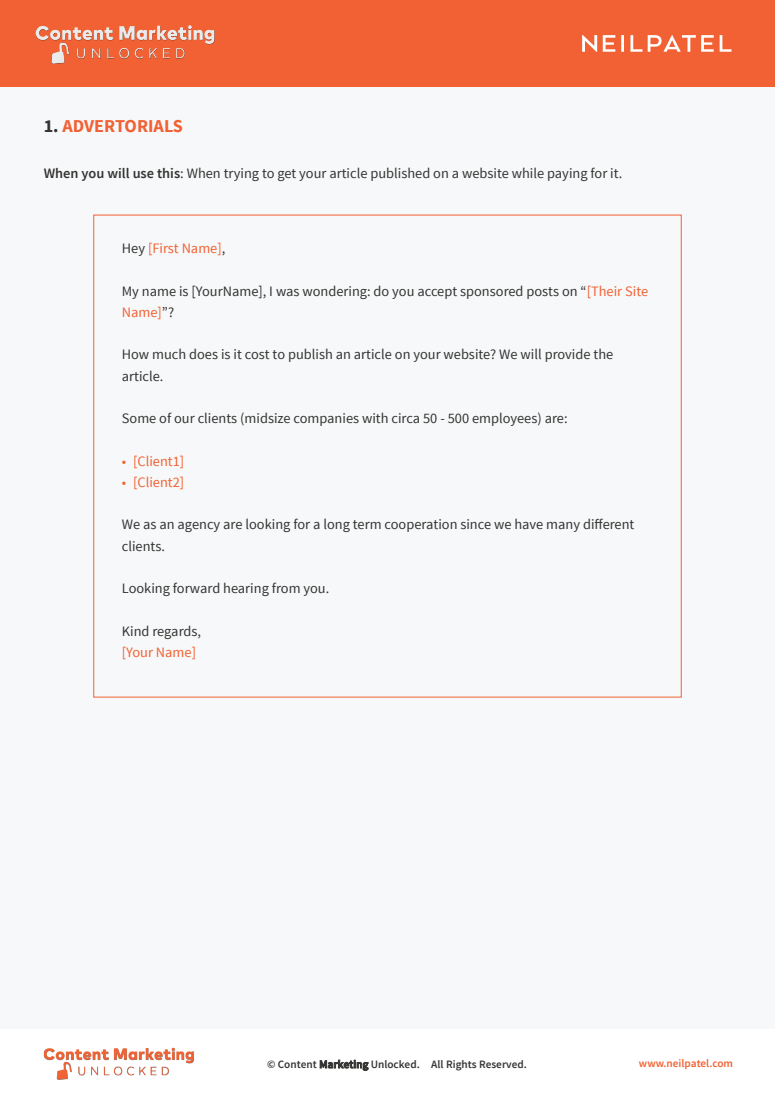
<style>
.page{position:relative;width:775px;height:1096px;background:#f7f8f9}
.page>*{position:absolute;margin:0;border:0;box-sizing:border-box;transform-origin:0 0}
.t1{font:700 18.12px "Source Sans Pro";color:#f26133}
.t2{font:14.38px/21.2px "Source Sans Pro";color:#343433}
.t3{font:14.38px "Source Sans Pro";color:#f16234}
.t4{font:600 11.25px "Source Sans Pro";color:#343433}
.t5{font:600 11.25px "Source Sans Pro";color:#f26133}
.s1{color:#343433}
.s2{font-weight:600}
.s3{color:#f16234}
</style>
<div class="page">
<div style="left:0;top:0;width:775px;height:87px;background:#f26133"></div>
<svg style="left:582px;top:35px;width:15px;height:17px"></svg>
<svg style="left:603px;top:35px;width:12px;height:17px"></svg>
<svg style="left:648px;top:35px;width:66px;height:17px"></svg>
<svg style="left:631px;top:35px;width:11px;height:17px"></svg>
<svg style="left:720px;top:35px;width:12px;height:17px"></svg>
<svg style="left:621px;top:35px;width:3px;height:17px"></svg>
<div style="left:0;top:1029px;width:775px;height:67px;background:#fff"></div>
<img style="left:35px;top:25px;width:180px;height:39px">
<img style="left:43px;top:1047px;width:151px;height:33px">
<p class="t1" style="left:44px;top:115px;width:141px"><span class="s1">1.</span> ADVERTORIALS</p>
<p class="t2" style="left:44px;top:163px;width:580px"><span class="s2">When you will use this</span>: When trying to get your article published on a website while paying for it.</p>
<p class="t3" style="left:122px;top:239px;width:105px"><span class="s1">Hey</span> [First Name]<span class="s1">,</span></p>
<p class="t2" style="left:122px;top:280px;width:528px">My name is [YourName], I was wondering: do you accept sponsored posts on “<span class="s3">[Their Site<br>Name]</span>”?</p>
<p class="t2" style="left:122px;top:344px;width:493px">How much does is it cost to publish an article on your website? We will provide the article.</p>
<p class="t2" style="left:122px;top:408px;width:447px">Some of our clients (midsize companies with circa 50 - 500 employees) are:</p>
<p class="t3" style="left:122px;top:452px;width:64px">• [Client1]</p>
<p class="t3" style="left:122px;top:473px;width:64px">• [Client2]</p>
<p class="t2" style="left:122px;top:514px;width:514px">We as an agency are looking for a long term cooperation since we have many different clients.</p>
<p class="t2" style="left:122px;top:578px;width:209px">Looking forward hearing from you.</p>
<p class="t2" style="left:122px;top:620px;width:81px">Kind regards,</p>
<p class="t3" style="left:122px;top:643px;width:76px">[Your Name]</p>
<p class="t4" style="left:267px;top:1057px;width:261px">© Content Marketing Unlocked. All Rights Reserved.</p>
<p class="t5" style="left:639px;top:1056px;width:96px">www.neilpatel.com</p>
</div>
